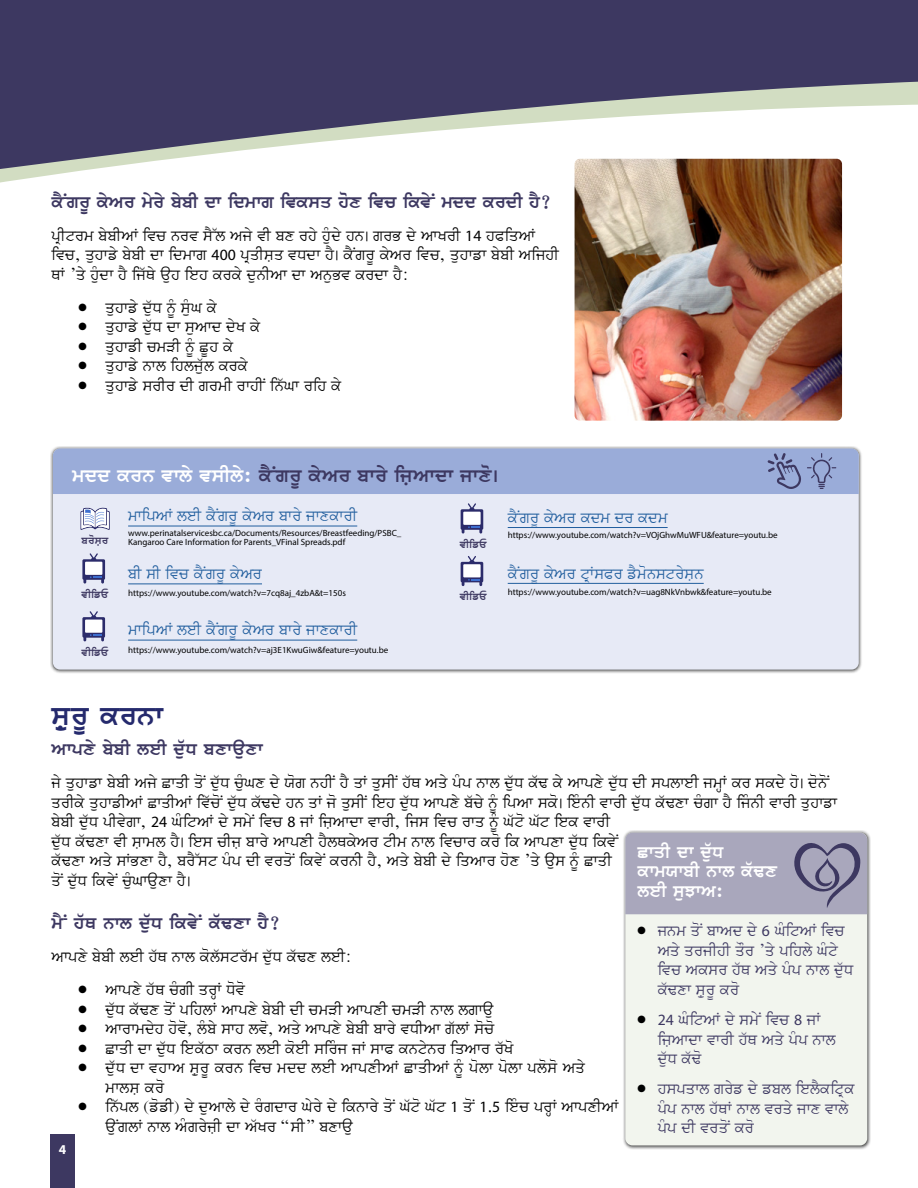
<style>
.page{position:relative;width:918px;height:1188px;background:#fff}
.page>*{position:absolute;margin:0;border:0;box-sizing:border-box;transform-origin:0 0}
.t1{font:700 28.5px "Samtol";color:#252a6d}
.t2{font:700 19.5px "Samtol";color:#3d3861}
.t3{font:700 18px "Samtol";letter-spacing:-.01em;color:#3d3861}
.t4{font:700 18px/19.5px "Samtol";color:#fff}
.t5{font:15.75px/19.5px "Samtol";color:#000}
.t6{font:15.75px/19.5px "Samtol";color:#3d3861}
.t7{font:15.75px "Samtol";color:#215e9e}
.t8{font:700 13.5px "Myriad Pro";color:#fff}
.t9{font:700 10.5px "Samtol";color:#3d3861}
.t10{font:9px/9px "Myriad Pro";color:#000}
.s1{font-family:"Myriad Pro"}
.s2{color:#fff}
.s3{color:#000}
</style>
<div class="page">
<div style="left:50px;top:1134px;width:25px;height:54px;background:#3d3861"></div>
<svg style="left:0;top:0;width:918px;height:171px;fill:#3d3861"></svg>
<div style="left:623px;top:830px;width:248px;height:320px;background:#000;opacity:.75"></div>
<div style="left:625px;top:833px;width:242px;height:312px;background:#f2f5ee;border-radius:7px"></div>
<img style="left:575px;top:159px;width:267px;height:262px">
<svg style="left:625px;top:830px;width:242px;height:84px;background:#a4a2b8"></svg>
<div style="left:50px;top:446px;width:812px;height:228px;background:#000;opacity:.75"></div>
<div style="left:53px;top:449px;width:806px;height:221px;background:#e7eaf6;border-radius:7px"></div>
<hr style="left:128px;top:526px;width:229px;height:1px;background:#215e9e">
<hr style="left:128px;top:584px;width:134px;height:1px;background:#215e9e">
<hr style="left:128px;top:640px;width:229px;height:1px;background:#215e9e">
<hr style="left:508px;top:527px;width:160px;height:1px;background:#215e9e">
<hr style="left:508px;top:583px;width:196px;height:1px;background:#215e9e">
<div style="left:53px;top:449px;width:806px;height:45px;background:#9aacd9"></div>
<svg style="left:80px;top:508px;width:30px;height:22px"></svg>
<svg style="left:82px;top:553px;width:23px;height:31px"></svg>
<svg style="left:461px;top:503px;width:22px;height:31px"></svg>
<svg style="left:461px;top:556px;width:22px;height:30px"></svg>
<svg style="left:82px;top:611px;width:23px;height:30px"></svg>
<p class="t3" style="left:52px;top:191px;width:501px">KYNGRUKYAR MYRYBYBI DF IDMFG IVKSQ HOX IVC IKVYN MDD KRDI HY?</p>
<p class="t5" style="left:52px;top:227px;width:509px">PRITRM BYBIAF IVC NRV SYWL AJY VI BX RHY HUMDY HN[ GRB DY AFKRI <span class="s1">14</span> HPIQAF<br>IVC, QUHFZY BYBI DF IDMFG <span class="s1">400</span> PRQISLQ VDDF HY[ KYNGRU KYAR IVC, QUHFZF BYBI AIJHI<br>QF `QY HUMDF HYIJWQY AUH IEH KRKY DUNIAF DF ANUBV KRDF HY:</p>
<p class="t5" style="left:79px;top:299px;width:140px">● QUHFZY DUWD NUM SUMG KY</p>
<p class="t5" style="left:79px;top:318px;width:183px">● QUHFZY DUWD DF SUAFD DYK KY</p>
<p class="t5" style="left:79px;top:338px;width:156px">● QUHFZI CMVI NUM CUH KY</p>
<p class="t5" style="left:79px;top:357px;width:171px">● QUHFZY NFL IHLJUWL KRKY</p>
<p class="t5" style="left:79px;top:377px;width:264px">● QUHFZY SRIR DI GRMI RFHIN INWGF RIH KY</p>
<p class="t2" style="left:72px;top:464px;width:431px"><span class="s2">MDD KRN VFLYVSILY:</span> KYNGRUKYAR BFRYIJLAFDF JFXO[</p>
<p class="t7" style="left:128px;top:507px;width:231px">MFIPAF LEI KYNGRU KYAR BFRY JFXKFRI</p>
<p class="t7" style="left:128px;top:565px;width:135px">BI SI IVC KYNGRU KYAR</p>
<p class="t7" style="left:128px;top:621px;width:231px">MFIPAF LEI KYNGRU KYAR BFRY JFXKFRI</p>
<p class="t10" style="left:128px;top:528px;width:275px">www.perinatalservicesbc.ca/Documents/Resources/Breastfeeding/PSBC_<br>Kangaroo Care Information for Parents_VFinal Spreads.pdf</p>
<p class="t9" style="left:82px;top:535px;width:28px">BROSLR</p>
<p class="t9" style="left:460px;top:538px;width:28px">VIIZE</p>
<p class="t9" style="left:82px;top:588px;width:28px">VIIZE</p>
<p class="t10" style="left:128px;top:588px;width:219px">https://www.youtube.com/watch?v=7cq8aj_4zbA&amp;t=150s</p>
<p class="t9" style="left:460px;top:590px;width:28px">VIIZE</p>
<p class="t9" style="left:82px;top:646px;width:28px">VIIZE</p>
<p class="t10" style="left:128px;top:645px;width:262px">https://www.youtube.com/watch?v=aj3E1KwuGiw&amp;feature=youtu.be</p>
<p class="t7" style="left:508px;top:508px;width:161px">KYNGRU KYAR KDM DR KDM</p>
<p class="t7" style="left:508px;top:564px;width:197px">KYNGRU KYAR TRFSPR ZYMONSTRYSLN</p>
<p class="t10" style="left:508px;top:530px;width:271px">https://www.youtube.com/watch?v=VOjGhwMuWFU&amp;feature=youtu.be</p>
<p class="t10" style="left:508px;top:587px;width:266px">https://www.youtube.com/watch?v=uag8NkVnbwk&amp;feature=youtu.be</p>
<h1 class="t1" style="left:52px;top:699px;width:113px">SLURUKRNF</h1>
<p class="t3" style="left:52px;top:739px;width:213px">AFPXYBYBI LEI DUWD BXFAUXF</p>
<p class="t5" style="left:52px;top:774px;width:787px">JY QUHFZF BYBI AJY CFQI QON DUWD CUMGX DY XOG NHIN HYQF QUSIN HWQ AQY PMP NFL DUWD KWZ KY AFPXY DUWD DI SPLFEI JMHF KR SKDY HO[ DONON QRIKY QUHFZIAF CFQIAF IVWCON DUWD KWZDY HN QF JO QUSIN IEH DUWD AFPXY BWCY NUM IPAF SKO[ IEMNI VFRI DUWD KWZXF CMGF HYIJMNI VFRI QUHFZF BYBI DUWD PIVYGF, <span class="s1">24</span> GMITAF DY SMYN IVC <span class="s1">8</span> JF IJLAFDF VFRI, IJS IVC RFQ NUM GWTO GWT IEK VFRI<br>DUWD KWZXF VI SLFML HY[ IES CIJL BFRY AFPXI HYLQKYAR TIM NFL IVCFR KRO IK AFPXF DUWD IKVYN<br>KWZXF AQY SFBXF HY, BRYWST PMP DI VRQON IKVYN KRNI HY, AQY BYBI DY IQAFR HOX `QY AUS NUM CFQI<br>QON DUWD IKVYN CUMGFAUXF HY[</p>
<p class="t3" style="left:52px;top:913px;width:230px">MYN HWQ NFL DUWD IKVYN KWZXF HY?</p>
<p class="t5" style="left:52px;top:948px;width:301px">AFPXY BYBI LEI HWQ NFL KOLWSTRWM DUWD KWZX LEI:</p>
<p class="t5" style="left:79px;top:981px;width:168px">● AFPXY HWQ CMGI QRHF DOVO</p>
<p class="t5" style="left:79px;top:1001px;width:417px">● DUWD KWZX QON PIHLF AFPXY BYBI DI CMVI AFPXI CMVI NFL LGFAU</p>
<p class="t5" style="left:79px;top:1020px;width:417px">● AFRFMDYH HOVO, LMBY SFH LVO, AQY AFPXY BYBI BFRY VDIAF GWLF SOCO</p>
<p class="t5" style="left:79px;top:1040px;width:437px">● CFQI DF DUWD IEKWTF KRN LEI KOEI SIRMJ JF SFP KNTYNR IQAFR RWKO</p>
<p class="t5" style="left:106px;top:1059px;width:481px;text-indent:-27px">● DUWD DF VHFA SLURU KRN IVC MDD LEI AFPXIAF CFQIAF NUM POLF POLF PLOSO AQY<br>MFLSL KRO</p>
<p class="t5" style="left:106px;top:1098px;width:514px;text-indent:-27px">● INWPL (ZOZI) DY DUAFLY DY RMGDFR GYRY DY IKNFRY QON GWTO GWT <span class="s1">1</span> QON <span class="s1">1</span>.<span class="s1">5</span> IEMC PRHF AFPXIAF<br>AUNGLF NFL AMGRYJLI DF AWKR “SI” BXFAU</p>
<p class="t4" style="left:637px;top:843px;width:141px">CFQI DF DUWD<br>KFMXFBI NFL KWZX<br>LEI SUJFA:</p>
<p class="t6" style="left:658px;top:922px;width:197px;text-indent:-20px"><span class="s3">●</span> JNM QON BFAD DY <span class="s1">6</span> GMITAF IVC<br>AQY QRJIHI QOR `QY PIHLY GMTY<br>IVC AKSR HWQ AQY PMP NFL DUWD<br>KWZXF SLURU KRO</p>
<p class="t6" style="left:658px;top:1011px;width:180px;text-indent:-20px"><span class="s3">●</span> <span class="s1">24</span> GMITAF DY SMYN IVC <span class="s1">8</span> JF<br>IJLAFDF VFRI HWQ AQY PMP NFL<br>DUWD KWZO</p>
<p class="t6" style="left:658px;top:1080px;width:198px;text-indent:-20px"><span class="s3">●</span> HSPQFL GRYZ DY ZBL IELYKITRK<br>PMP NFL HWQF NFL VRQY JFX VFLY<br>PMP DI VRQON KRO</p>
<p class="t8" style="left:59px;top:1140px;width:9px">4</p>
</div>
